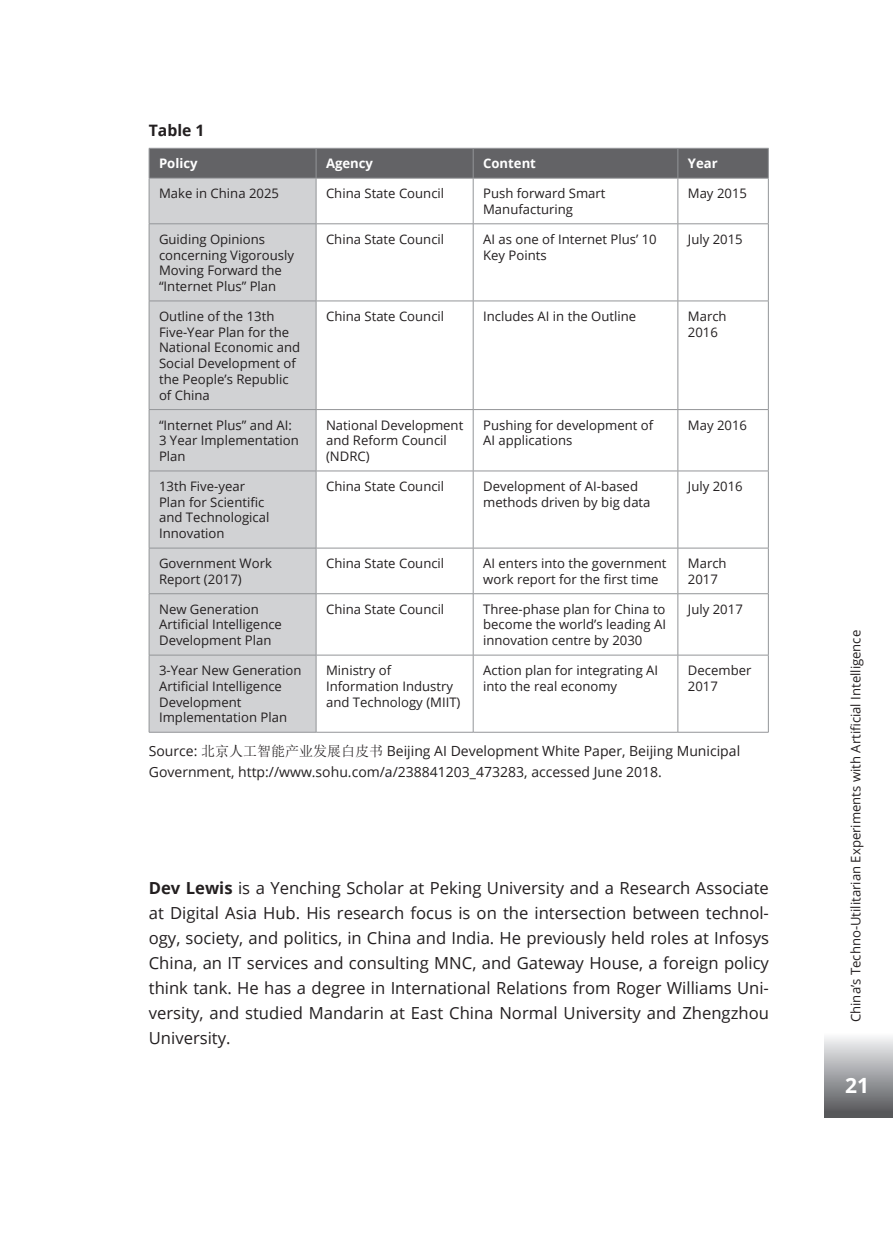
<style>
.page{position:relative;width:893px;height:1260px;background:#fff}
.page>*{position:absolute;margin:0;border:0;box-sizing:border-box;transform-origin:0 0}
.t1{font:700 21px "Open Sans";color:#fff}
.t2{font:16.62px/24.8px "Open Sans";color:#231f20;text-align:justify}
.t3{font:700 15.75px "Open Sans";color:#231f20}
.t4{font:14px/21px "Open Sans";color:#231f20}
.t5{font:13.12px/15.8px "Open Sans";color:#231f20}
.t6{font:700 13.12px "Open Sans";color:#fff}
.s1{font-family:"Sim Sun"}
.s2{font-weight:700}
</style>
<div class="page">
<img style="left:824px;top:1037px;width:69px;height:81px">
<div style="left:150px;top:179px;width:166px;height:553px;background:#d1d2d4"></div>
<svg style="left:149px;top:148px;width:620px;height:30px;background:#656568"></svg>
<hr style="left:149px;top:178px;width:167px;height:1px;background:#939598">
<hr style="left:149px;top:178px;width:1px;height:46px;background:#939598">
<hr style="left:316px;top:178px;width:157px;height:1px;background:#939598">
<hr style="left:316px;top:178px;width:1px;height:46px;background:#939598">
<hr style="left:473px;top:178px;width:205px;height:1px;background:#939598">
<hr style="left:473px;top:178px;width:1px;height:46px;background:#939598">
<hr style="left:678px;top:178px;width:91px;height:1px;background:#939598">
<hr style="left:678px;top:178px;width:1px;height:46px;background:#939598">
<hr style="left:768px;top:178px;width:1px;height:46px;background:#939598">
<hr style="left:149px;top:224px;width:167px;height:1px;background:#939598">
<hr style="left:149px;top:224px;width:1px;height:77px;background:#939598">
<hr style="left:316px;top:224px;width:157px;height:1px;background:#939598">
<hr style="left:316px;top:224px;width:1px;height:77px;background:#939598">
<hr style="left:473px;top:224px;width:205px;height:1px;background:#939598">
<hr style="left:473px;top:224px;width:1px;height:77px;background:#939598">
<hr style="left:678px;top:224px;width:91px;height:1px;background:#939598">
<hr style="left:678px;top:224px;width:1px;height:77px;background:#939598">
<hr style="left:768px;top:224px;width:1px;height:77px;background:#939598">
<hr style="left:149px;top:301px;width:167px;height:1px;background:#939598">
<hr style="left:149px;top:301px;width:1px;height:108px;background:#939598">
<hr style="left:316px;top:301px;width:157px;height:1px;background:#939598">
<hr style="left:316px;top:301px;width:1px;height:108px;background:#939598">
<hr style="left:473px;top:301px;width:205px;height:1px;background:#939598">
<hr style="left:473px;top:301px;width:1px;height:108px;background:#939598">
<hr style="left:678px;top:301px;width:91px;height:1px;background:#939598">
<hr style="left:678px;top:301px;width:1px;height:108px;background:#939598">
<hr style="left:768px;top:301px;width:1px;height:108px;background:#939598">
<hr style="left:149px;top:409px;width:167px;height:1px;background:#939598">
<hr style="left:149px;top:410px;width:1px;height:61px;background:#939598">
<hr style="left:316px;top:409px;width:157px;height:1px;background:#939598">
<hr style="left:316px;top:410px;width:1px;height:61px;background:#939598">
<hr style="left:473px;top:409px;width:205px;height:1px;background:#939598">
<hr style="left:473px;top:410px;width:1px;height:61px;background:#939598">
<hr style="left:678px;top:409px;width:91px;height:1px;background:#939598">
<hr style="left:678px;top:410px;width:1px;height:61px;background:#939598">
<hr style="left:768px;top:410px;width:1px;height:61px;background:#939598">
<hr style="left:149px;top:471px;width:167px;height:1px;background:#939598">
<hr style="left:149px;top:471px;width:1px;height:77px;background:#939598">
<hr style="left:316px;top:471px;width:157px;height:1px;background:#939598">
<hr style="left:316px;top:471px;width:1px;height:77px;background:#939598">
<hr style="left:473px;top:471px;width:205px;height:1px;background:#939598">
<hr style="left:473px;top:471px;width:1px;height:77px;background:#939598">
<hr style="left:678px;top:471px;width:91px;height:1px;background:#939598">
<hr style="left:678px;top:471px;width:1px;height:77px;background:#939598">
<hr style="left:768px;top:471px;width:1px;height:77px;background:#939598">
<hr style="left:149px;top:548px;width:167px;height:1px;background:#939598">
<hr style="left:149px;top:548px;width:1px;height:45px;background:#939598">
<hr style="left:316px;top:548px;width:157px;height:1px;background:#939598">
<hr style="left:316px;top:548px;width:1px;height:45px;background:#939598">
<hr style="left:473px;top:548px;width:205px;height:1px;background:#939598">
<hr style="left:473px;top:548px;width:1px;height:45px;background:#939598">
<hr style="left:678px;top:548px;width:91px;height:1px;background:#939598">
<hr style="left:678px;top:548px;width:1px;height:45px;background:#939598">
<hr style="left:768px;top:548px;width:1px;height:45px;background:#939598">
<hr style="left:149px;top:593px;width:167px;height:1px;background:#939598">
<hr style="left:149px;top:594px;width:1px;height:61px;background:#939598">
<hr style="left:316px;top:593px;width:157px;height:1px;background:#939598">
<hr style="left:316px;top:594px;width:1px;height:61px;background:#939598">
<hr style="left:473px;top:593px;width:205px;height:1px;background:#939598">
<hr style="left:473px;top:594px;width:1px;height:61px;background:#939598">
<hr style="left:678px;top:593px;width:91px;height:1px;background:#939598">
<hr style="left:678px;top:594px;width:1px;height:61px;background:#939598">
<hr style="left:768px;top:594px;width:1px;height:61px;background:#939598">
<hr style="left:149px;top:655px;width:167px;height:1px;background:#939598">
<hr style="left:149px;top:655px;width:1px;height:77px;background:#939598">
<hr style="left:316px;top:655px;width:157px;height:1px;background:#939598">
<hr style="left:316px;top:655px;width:1px;height:77px;background:#939598">
<hr style="left:473px;top:655px;width:205px;height:1px;background:#939598">
<hr style="left:473px;top:655px;width:1px;height:77px;background:#939598">
<hr style="left:678px;top:655px;width:91px;height:1px;background:#939598">
<hr style="left:678px;top:655px;width:1px;height:77px;background:#939598">
<hr style="left:768px;top:655px;width:1px;height:77px;background:#939598">
<hr style="left:149px;top:732px;width:167px;height:1px;background:#939598">
<hr style="left:316px;top:732px;width:157px;height:1px;background:#939598">
<hr style="left:473px;top:732px;width:205px;height:1px;background:#939598">
<hr style="left:678px;top:732px;width:91px;height:1px;background:#939598">
<p class="t3" style="left:149px;top:119px;width:57px">Table 1</p>
<p class="t6" style="left:159px;top:154px;width:40px">Policy</p>
<p class="t6" style="left:326px;top:154px;width:49px">Agency</p>
<p class="t6" style="left:483px;top:154px;width:54px">Content</p>
<p class="t6" style="left:688px;top:154px;width:31px">Year</p>
<p class="t5" style="left:159px;top:185px;width:122px">Make in China 2025</p>
<p class="t5" style="left:326px;top:185px;width:120px">China State Council</p>
<p class="t5" style="left:483px;top:185px;width:124px">Push forward Smart<br>Manufacturing</p>
<p class="t5" style="left:688px;top:185px;width:61px">May 2015</p>
<p class="t5" style="left:159px;top:231px;width:137px">Guiding Opinions concerning Vigorously<br>Moving Forward the “Internet Plus” Plan</p>
<p class="t5" style="left:326px;top:231px;width:120px">China State Council</p>
<p class="t5" style="left:483px;top:231px;width:175px">AI as one of Internet Plus’ 10<br>Key Points</p>
<p class="t5" style="left:688px;top:231px;width:56px">July 2015</p>
<p class="t5" style="left:159px;top:308px;width:143px">Outline of the 13th<br>Five-Year Plan for the<br>National Economic and<br>Social Development of the People’s Republic of China</p>
<p class="t5" style="left:326px;top:308px;width:120px">China State Council</p>
<p class="t5" style="left:483px;top:308px;width:155px">Includes AI in the Outline</p>
<p class="t5" style="left:688px;top:308px;width:40px">March<br>2016</p>
<p class="t5" style="left:159px;top:417px;width:141px">“Internet Plus” and AI:<br>3 Year Implementation<br>Plan</p>
<p class="t5" style="left:326px;top:417px;width:139px">National Development and Reform Council (NDRC)</p>
<p class="t5" style="left:483px;top:417px;width:172px">Pushing for development of<br>AI applications</p>
<p class="t5" style="left:688px;top:417px;width:61px">May 2016</p>
<p class="t5" style="left:159px;top:478px;width:112px">13th Five-year<br>Plan for Scientific and Technological<br>Innovation</p>
<p class="t5" style="left:326px;top:478px;width:120px">China State Council</p>
<p class="t5" style="left:483px;top:478px;width:169px">Development of AI-based methods driven by big data</p>
<p class="t5" style="left:688px;top:478px;width:56px">July 2016</p>
<p class="t5" style="left:159px;top:555px;width:114px">Government Work<br>Report (2017)</p>
<p class="t5" style="left:326px;top:555px;width:120px">China State Council</p>
<p class="t5" style="left:483px;top:555px;width:185px">AI enters into the government work report for the first time</p>
<p class="t5" style="left:688px;top:555px;width:40px">March<br>2017</p>
<p class="t5" style="left:159px;top:601px;width:124px">New Generation<br>Artificial Intelligence<br>Development Plan</p>
<p class="t5" style="left:326px;top:601px;width:120px">China State Council</p>
<p class="t5" style="left:483px;top:601px;width:184px;text-align:justify">Three-phase plan for China to become the world’s leading AI innovation centre by 2030</p>
<p class="t5" style="left:688px;top:601px;width:56px">July 2017</p>
<p class="t5" style="left:159px;top:662px;width:144px">3-Year New Generation<br>Artificial Intelligence<br>Development<br>Implementation Plan</p>
<p class="t5" style="left:326px;top:662px;width:136px">Ministry of<br>Information Industry and Technology (MIIT)</p>
<p class="t5" style="left:483px;top:662px;width:176px">Action plan for integrating AI into the real economy</p>
<p class="t5" style="left:688px;top:662px;width:65px">December<br>2017</p>
<p class="t4" style="left:149px;top:740px;width:593px">Source: <span class="s1">北京人工智能产业发展白皮书</span> Beijing AI Development White Paper, Beijing Municipal<br>Government, http://www.sohu.com/a/238841203_473283, accessed June 2018.</p>
<p class="t2" style="left:149px;top:875px;width:622px"><span class="s2">Dev Lewis</span> is a Yenching Scholar at Peking University and a Research Associate at Digital Asia Hub. His research focus is on the intersection between technol&shy;ogy, society, and politics, in China and India. He previously held roles at Infosys China, an IT services and consulting MNC, and Gateway House, a foreign policy think tank. He has a degree in International Relations from Roger Williams Uni&shy;versity, and studied Mandarin at East China Normal University and Zhengzhou University.</p>
<p class="t5" style="left:848px;top:1022px;width:394px;rotate:-90deg">China’s Techno-Utilitarian Experiments with Artificial Intelligence</p>
<h1 class="t1" style="left:845px;top:1071px;width:25px">21</h1>
</div>
